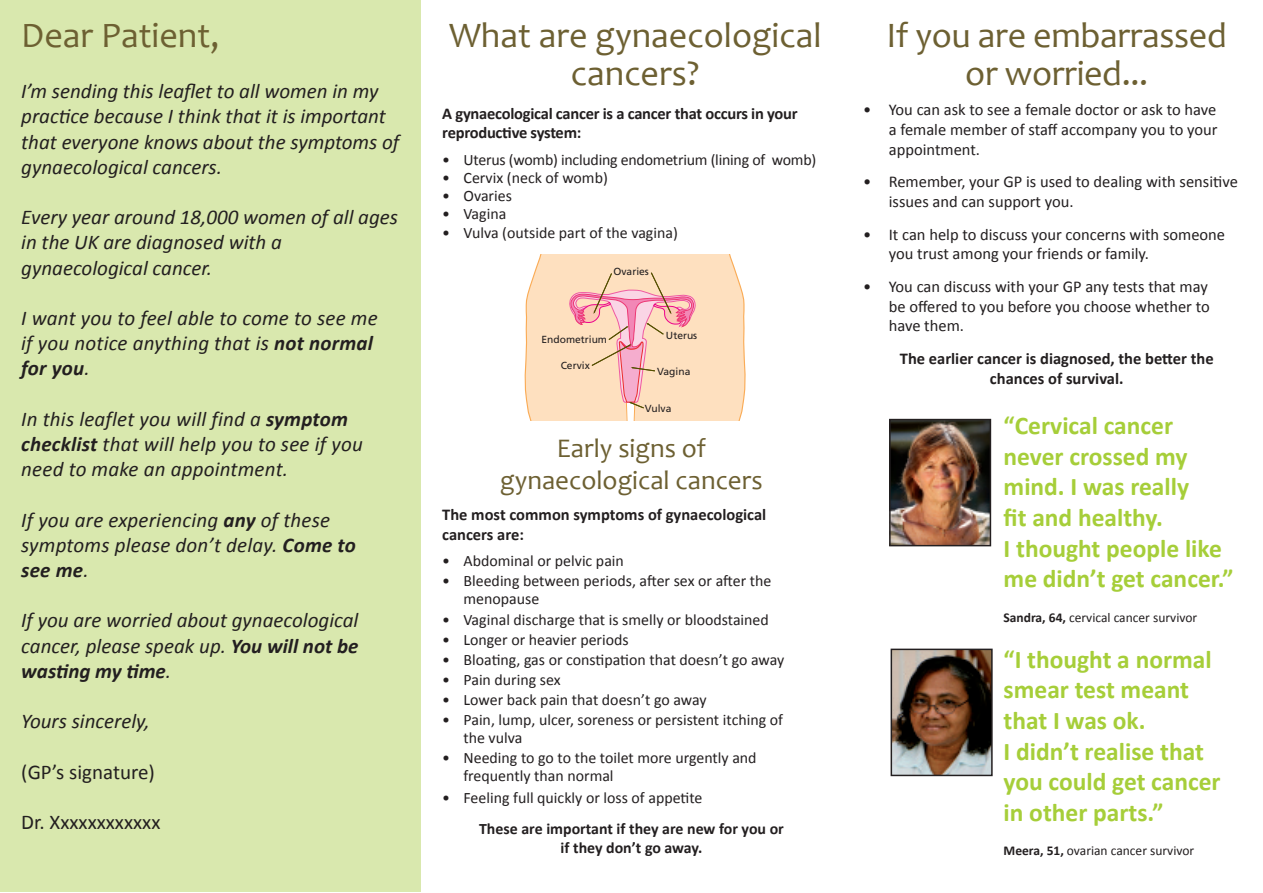
<style>
.page{position:relative;width:1263px;height:893px;background:#fff}
.page>*{position:absolute;margin:0;border:0;box-sizing:border-box;transform-origin:0 0}
.t1{font:36px/37.5px "Candara";color:#6d6032;text-align:center}
.t2{font:27px/31.5px "Candara";color:#6d6032;text-align:center}
.t3{font:700 25.5px/30.6px "Calibri";color:#a6ce39}
.t4{font:italic 21px/25.2px "Calibri";color:#231f20}
.t5{font:21px "Calibri";color:#231f20}
.t6{font:16.5px/19.8px "Calibri";color:#231f20}
.t7{font:700 16.5px/19.8px "Calibri";color:#231f20}
.t8{font:15.9px/18px "Calibri";color:#231f20}
.t9{font:700 15.9px/19px "Calibri";color:#231f20;text-align:center}
.t10{font:13.5px "Calibri";color:#231f20}
.t11{font:10.2px "Frutiger";color:#231f20}
.s1{font-weight:700}
</style>
<div class="page">
<div style="left:0;top:0;width:420px;height:892px;background:#d9e8ae"></div>
<img style="left:892px;top:422px;width:96px;height:121px">
<div style="left:889px;top:419px;width:102px;height:127px;border:2px solid #231f20"></div>
<img style="left:893px;top:652px;width:97px;height:121px">
<div style="left:890px;top:649px;width:103px;height:127px;border:2px solid #231f20"></div>
<svg style="left:525px;top:254px;width:221px;height:167px;background:#fbd6be"></svg>
<h1 class="t1" style="left:21px;top:16px;width:200px">Dear Patient,</h1>
<p class="t4" style="left:21px;top:78px;width:380px">I’m sending this leaflet to all women in my practice because I think that it is important that everyone knows about the symptoms of gynaecological cancers.</p>
<p class="t4" style="left:21px;top:204px;width:378px">Every year around 18,000 women of all ages in the UK are diagnosed with a gynaecological cancer.</p>
<p class="t4" style="left:21px;top:305px;width:358px">I want you to feel able to come to see me if you notice anything that is <span class="s1">not normal for you</span>.</p>
<p class="t4" style="left:21px;top:406px;width:343px">In this leaflet you will find a <span class="s1">symptom checklist</span> that will help you to see if you need to make an appointment.</p>
<p class="t4" style="left:21px;top:507px;width:336px">If you are experiencing <span class="s1">any</span> of these symptoms please don’t delay. <span class="s1">Come to see me</span>.</p>
<p class="t4" style="left:21px;top:608px;width:339px;text-align:justify">If you are worried about gynaecological cancer, please speak up. <span class="s1">You will not be wasting my time</span>.</p>
<p class="t4" style="left:21px;top:708px;width:130px">Yours sincerely,</p>
<p class="t5" style="left:21px;top:759px;width:135px">(GP’s signature)</p>
<p class="t5" style="left:21px;top:809px;width:141px">Dr. Xxxxxxxxxxxx</p>
<h1 class="t1" style="left:449px;top:16px;width:374px">What are gynaecological cancers?</h1>
<p class="t7" style="left:442px;top:103px;width:357px">A gynaecological cancer is a cancer that occurs in your reproductive system:</p>
<p class="t8" style="left:442px;top:150px;width:376px">• Uterus (womb) including endometrium (lining of womb)</p>
<p class="t8" style="left:442px;top:168px;width:167px">• Cervix (neck of womb)</p>
<p class="t8" style="left:442px;top:186px;width:71px">• Ovaries</p>
<p class="t8" style="left:442px;top:204px;width:66px">• Vagina</p>
<p class="t8" style="left:442px;top:224px;width:237px">• Vulva (outside part of the vagina)</p>
<p class="t11" style="left:613px;top:267px;width:37px">Ovaries</p>
<p class="t11" style="left:541px;top:335px;width:67px">Endometrium</p>
<p class="t11" style="left:561px;top:361px;width:31px">Cervix</p>
<p class="t11" style="left:666px;top:331px;width:33px">Uterus</p>
<p class="t11" style="left:657px;top:367px;width:35px">Vagina</p>
<p class="t11" style="left:645px;top:404px;width:28px">Vulva</p>
<p class="t2" style="left:500px;top:432px;width:264px">Early signs of gynaecological cancers</p>
<p class="t7" style="left:442px;top:504px;width:325px">The most common symptoms of gynaecological cancers are:</p>
<p class="t8" style="left:442px;top:552px;width:183px">• Abdominal or pelvic pain</p>
<p class="t8" style="left:463px;top:572px;width:309px;text-indent:-21px">• Bleeding between periods, after sex or after the menopause</p>
<p class="t8" style="left:442px;top:610px;width:328px">• Vaginal discharge that is smelly or bloodstained</p>
<p class="t8" style="left:442px;top:630px;width:188px">• Longer or heavier periods</p>
<p class="t8" style="left:442px;top:650px;width:343px">• Bloating, gas or constipation that doesn’t go away</p>
<p class="t8" style="left:442px;top:670px;width:120px">• Pain during sex</p>
<p class="t8" style="left:442px;top:691px;width:266px">• Lower back pain that doesn’t go away</p>
<p class="t8" style="left:463px;top:711px;width:321px;text-indent:-21px">• Pain, lump, ulcer, soreness or persistent itching of the vulva</p>
<p class="t8" style="left:463px;top:749px;width:295px;text-indent:-21px">• Needing to go to the toilet more urgently and frequently than normal</p>
<p class="t8" style="left:442px;top:788px;width:262px">• Feeling full quickly or loss of appetite</p>
<p class="t9" style="left:479px;top:819px;width:306px">These are important if they are new for you or if they don’t go away.</p>
<h1 class="t1" style="left:886px;top:16px;width:342px">If you are embarrassed or worried...</h1>
<p class="t6" style="left:889px;top:99px;width:330px;text-align:justify;text-indent:-25px">• You can ask to see a female doctor or ask to have a female member of staff accompany you to your appointment.</p>
<p class="t6" style="left:889px;top:172px;width:351px;text-indent:-25px">• Remember, your GP is used to dealing with sensitive issues and can support you.</p>
<p class="t6" style="left:889px;top:224px;width:338px;text-indent:-25px">• It can help to discuss your concerns with someone you trust among your friends or family.</p>
<p class="t6" style="left:889px;top:276px;width:323px;text-indent:-25px">• You can discuss with your GP any tests that may be offered to you before you choose whether to have them.</p>
<p class="t7" style="left:900px;top:348px;width:315px;text-align:center">The earlier cancer is diagnosed, the better the chances of survival.</p>
<p class="t3" style="left:1003px;top:410px;width:232px">“Cervical cancer never crossed my mind. I was really<br>fit and healthy.<br>I thought people like me didn’t get cancer.”</p>
<p class="t10" style="left:1003px;top:609px;width:195px"><span class="s1">Sandra, 64,</span> cervical cancer survivor</p>
<p class="t3" style="left:1003px;top:644px;width:219px">“I thought a normal smear test meant that I was ok.<br>I didn’t realise that you could get cancer in other parts.”</p>
<p class="t10" style="left:1003px;top:842px;width:192px"><span class="s1">Meera, 51,</span> ovarian cancer survivor</p>
</div>
